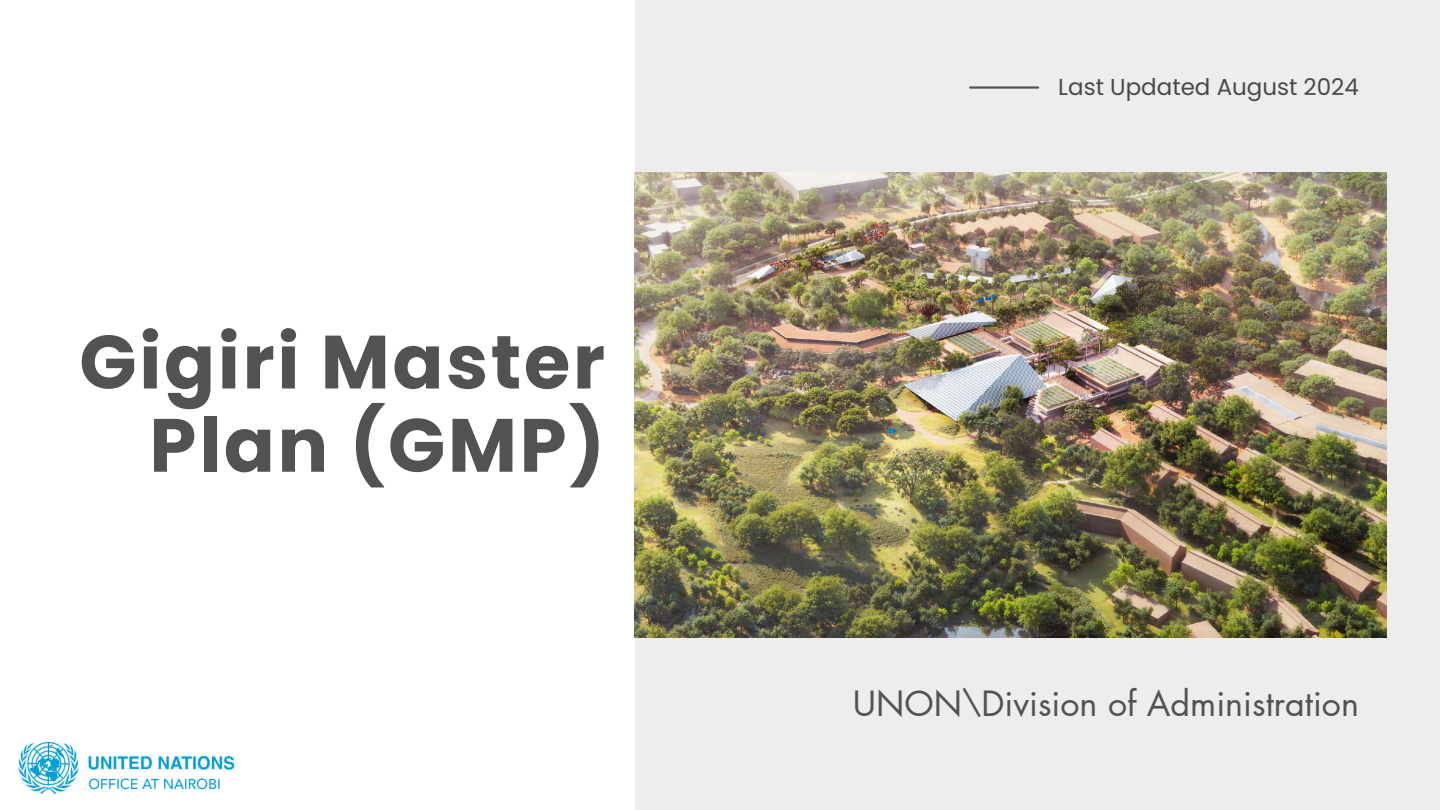
<style>
.page{position:relative;width:1440px;height:810px;background:#fff}
.page>*{position:absolute;margin:0;border:0;box-sizing:border-box;transform-origin:0 0}
.t1{font:700 75.4px/83.2px "Poppins";letter-spacing:.035em;color:#525252;text-align:right}
.t2{font:34px "Futura LT Pro";color:#525252}
.t3{font:23px "Poppins";color:#494949}
</style>
<div class="page">
<div style="left:635px;top:0;width:805px;height:810px;background:#ededed"></div>
<img style="left:635px;top:173px;width:751px;height:465px">
<hr style="left:970px;top:86px;width:68px;height:3px;background:#525252">
<img style="left:19px;top:743px;width:216px;height:51px">
<h1 class="t1" style="left:79px;top:321px;width:527px">Gigiri Master<br>Plan (GMP)</h1>
<p class="t3" style="left:1058px;top:71px;width:302px">Last Updated August 2024</p>
<p class="t2" style="left:853px;top:687px;width:508px">UNON\Division of Administration</p>
</div>
